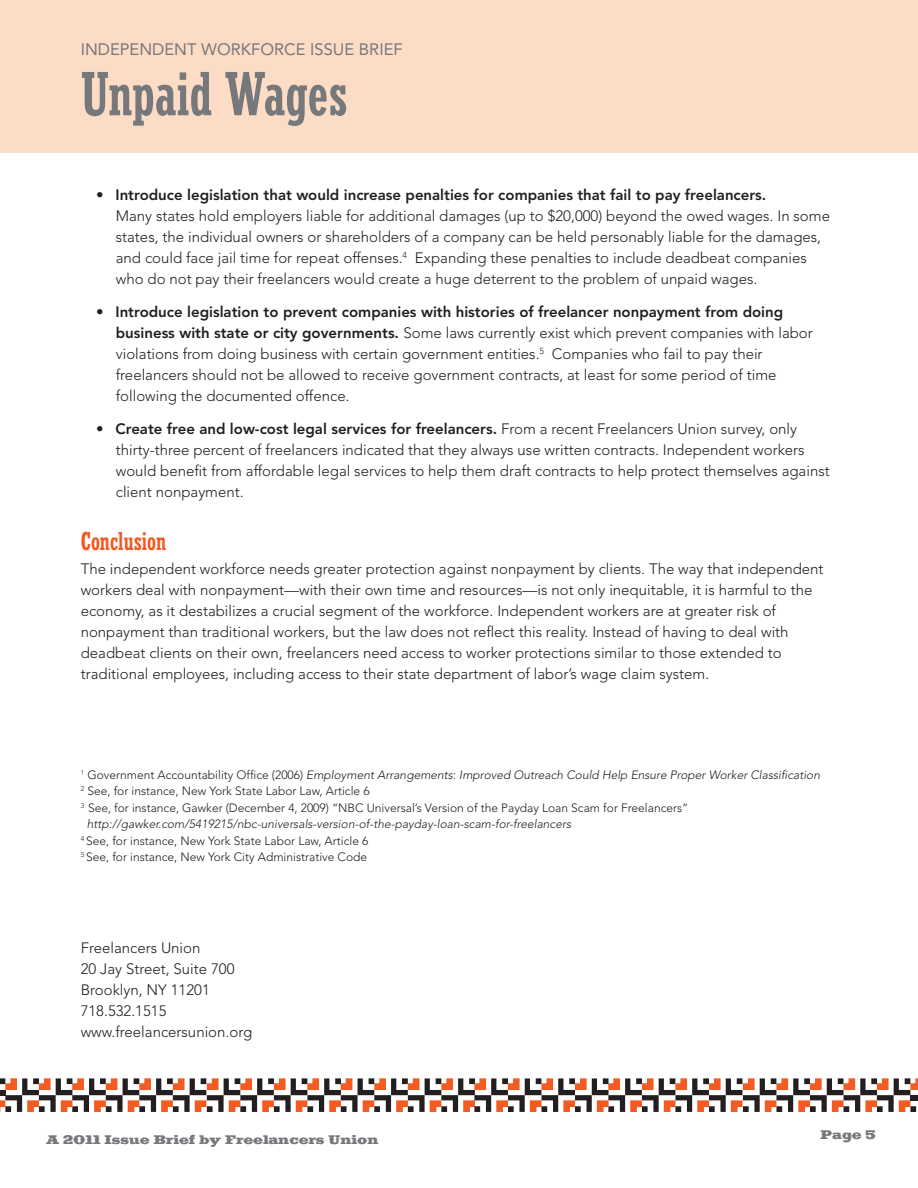
<style>
.page{position:relative;width:918px;height:1188px;background:#fff}
.page>*{position:absolute;margin:0;border:0;box-sizing:border-box;transform-origin:0 0}
.t1{font:500 condensed 64.95px "Stymie T";color:#76787b}
.t2{font:500 condensed 27px "Stymie T";color:#f15921}
.t3{font:16.5px "Avenir";color:#76787b}
.t4{font:300 15px/21px "Avenir";color:#231f20}
.t5{font:800 15px "Avenir";color:#231f20}
.t6{font:13.5px "Saddlebag";color:#76787b}
.t7{font:300 12px "Avenir";color:#231f20}
.t8{font:italic 300 12px "Avenir";color:#231f20}
.s1{font-weight:300}
.s2{font-weight:800}
.s3{font-style:normal}
</style>
<div class="page">
<svg style="left:0;top:1078px;width:918px;height:34px"></svg>
<div style="left:0;top:0;width:918px;height:153px;background:#fddcc5"></div>
<p class="t3" style="left:81px;top:40px;width:323px">INDEPENDENT WORKFORCE ISSUE BRIEF</p>
<p class="t1" style="left:81px;top:56px;width:268px">Unpaid Wages</p>
<p class="t5" style="left:96px;top:186px;width:672px"><span class="s1">•</span> Introduce legislation that would increase penalties for companies that fail to pay freelancers.</p>
<p class="t4" style="left:116px;top:206px;width:716px">Many states hold employers liable for additional damages (up to $20,000) beyond the owed wages. In some</p>
<p class="t4" style="left:116px;top:227px;width:707px">states, the individual owners or shareholders of a company can be held personably liable for the damages,</p>
<p class="t4" style="left:116px;top:248px;width:692px">and could face jail time for repeat offenses.<sup>4</sup> Expanding these penalties to include deadbeat companies</p>
<p class="t4" style="left:116px;top:269px;width:643px">who do not pay their freelancers would create a huge deterrent to the problem of unpaid wages.</p>
<p class="t5" style="left:96px;top:303px;width:688px"><span class="s1">•</span> Introduce legislation to prevent companies with histories of freelancer nonpayment from doing</p>
<p class="t4" style="left:116px;top:323px;width:699px"><span class="s2">business with state or city governments.</span> Some laws currently exist which prevent companies with labor</p>
<p class="t4" style="left:116px;top:344px;width:648px">violations from doing business with certain government entities.<sup>5</sup> Companies who fail to pay their</p>
<p class="t4" style="left:116px;top:365px;width:662px">freelancers should not be allowed to receive government contracts, at least for some period of time</p>
<p class="t4" style="left:116px;top:386px;width:235px">following the documented offence.</p>
<p class="t5" style="left:96px;top:420px;width:702px"><span class="s1">•</span> Create free and low-cost legal services for freelancers. <span class="s1">From a recent Freelancers Union survey, only</span></p>
<p class="t4" style="left:116px;top:440px;width:690px">thirty-three percent of freelancers indicated that they always use written contracts. Independent workers</p>
<p class="t4" style="left:116px;top:461px;width:715px">would benefit from affordable legal services to help them draft contracts to help protect themselves against</p>
<p class="t4" style="left:116px;top:482px;width:129px">client nonpayment.</p>
<p class="t2" style="left:81px;top:525px;width:87px">Conclusion</p>
<p class="t4" style="left:81px;top:558px;width:744px">The independent workforce needs greater protection against nonpayment by clients. The way that independent workers deal with nonpayment—with their own time and resources—is not only inequitable, it is harmful to the economy, as it destabilizes a crucial segment of the workforce. Independent workers are at greater risk of</p>
<p class="t4" style="left:81px;top:621px;width:709px">nonpayment than traditional workers, but the law does not reflect this reality. Instead of having to deal with</p>
<p class="t4" style="left:81px;top:642px;width:702px">deadbeat clients on their own, freelancers need access to worker protections similar to those extended to</p>
<p class="t4" style="left:81px;top:663px;width:630px">traditional employees, including access to their state department of labor’s wage claim system.</p>
<p class="t8" style="left:81px;top:767px;width:741px"><sup>1</sup> <span class="s3">Government Accountability Office (2006)</span> Employment Arrangements<span class="s3">:</span> Improved Outreach Could Help Ensure Proper Worker Classification</p>
<p class="t7" style="left:81px;top:784px;width:290px"><sup>2</sup> See, for instance, New York State Labor Law, Article 6</p>
<p class="t7" style="left:81px;top:800px;width:609px"><sup>3</sup> See, for instance, Gawker (December 4, 2009) “NBC Universal’s Version of the Payday Loan Scam for Freelancers”</p>
<p class="t8" style="left:87px;top:817px;width:486px">http://gawker.com/5419215/nbc-universals-version-of-the-payday-loan-scam-for-freelancers</p>
<p class="t7" style="left:81px;top:833px;width:289px"><sup>4</sup> See, for instance, New York State Labor Law, Article 6</p>
<p class="t7" style="left:81px;top:850px;width:288px"><sup>5</sup> See, for instance, New York City Administrative Code</p>
<p class="t4" style="left:81px;top:937px;width:121px">Freelancers Union</p>
<p class="t4" style="left:81px;top:958px;width:155px">20 Jay Street, Suite 700</p>
<p class="t4" style="left:81px;top:979px;width:131px">Brooklyn, NY 11201</p>
<p class="t4" style="left:81px;top:1000px;width:87px">718.532.1515</p>
<p class="t4" style="left:81px;top:1021px;width:173px">www.freelancersunion.org</p>
<p class="t6" style="left:46px;top:1131px;width:334px">A 2011 Issue Brief by Freelancers Union</p>
<p class="t6" style="left:820px;top:1126px;width:57px">Page 5</p>
</div>
